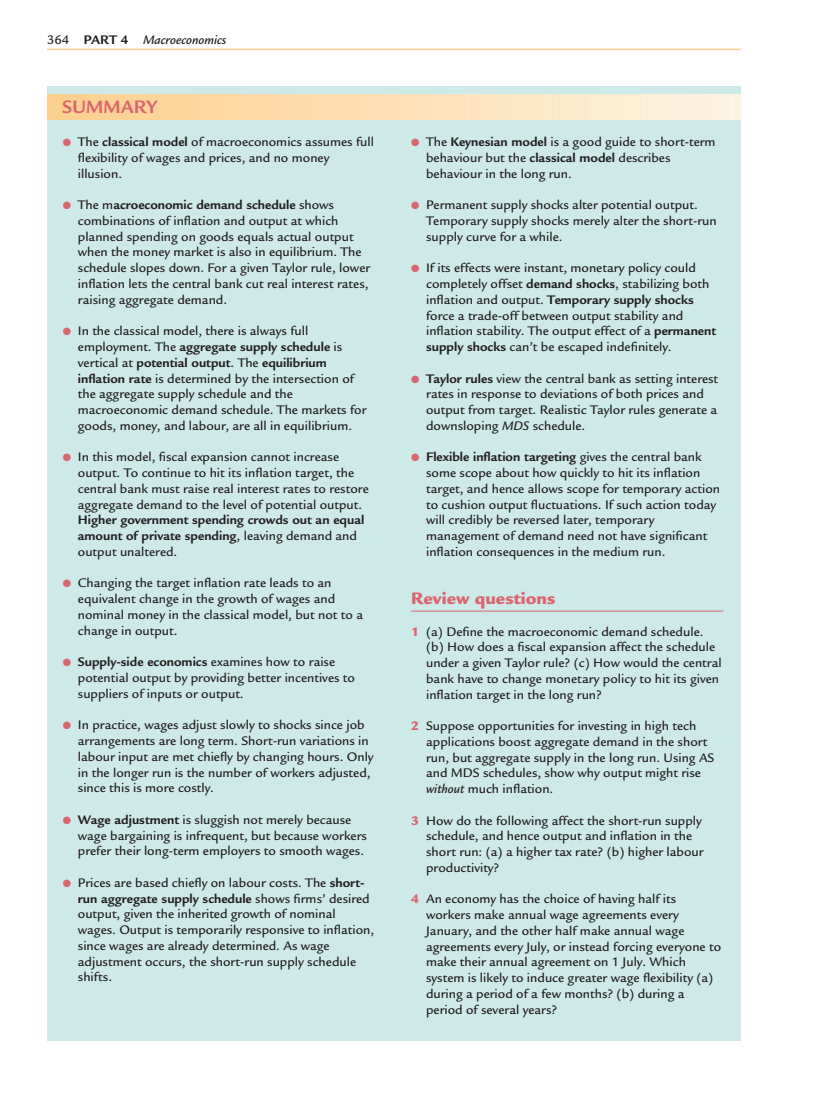
<style>
.page{position:relative;width:825px;height:1105px;background:#fff}
.page>*{position:absolute;margin:0;border:0;box-sizing:border-box;transform-origin:0 0}
.t1{font:700 19.5px "Legacy Sans";color:#db656e}
.t2{font:900 18px "Legacy Sans";color:#db656e}
.t3{font:500 13.5px/15.8px "Legacy Sans";color:#231f20}
.t4{font:700 13.5px/15.8px "Legacy Sans";color:#231f20}
.t5{font:italic 500 13.5px "Legacy Sans";color:#231f20}
.s1{font-style:normal}
.s2{font-weight:700;font-style:normal}
.s3{color:#db656e}
.s4{font-weight:700}
.s5{font-weight:500}
.s6{font-style:italic}
.s7{font-weight:900;color:#db656e}
</style>
<div class="page">
<div style="left:47px;top:48px;width:694px;height:993px;background:#cdeae9"></div>
<p class="t5" style="left:47px;top:35px;width:181px"><span class="s1">364</span> <span class="s2">PART 4</span> Macroeconomics</p>
<h1 class="t1" style="left:62px;top:99px;width:97px">SUMMARY</h1>
<p class="t3" style="left:78px;top:135px;width:297px;text-indent:-15px"><span class="s3">●</span> The <span class="s4">classical model</span> of macroeconomics assumes full flexibility of wages and prices, and no money illusion.</p>
<p class="t3" style="left:78px;top:198px;width:294px;text-indent:-15px"><span class="s3">●</span> The m<span class="s4">acroeconomic demand schedule</span> shows combinations of inflation and output at which planned spending on goods equals actual output when the money market is also in equilibrium. The schedule slopes down. For a given Taylor rule, lower inflation lets the central bank cut real interest rates, raising aggregate demand.</p>
<p class="t3" style="left:78px;top:324px;width:290px;text-indent:-15px"><span class="s3">●</span> In the classical model, there is always full employment. The <span class="s4">aggregate supply schedule</span> is vertical at <span class="s4">potential output</span>. The <span class="s4">equilibrium inflation rate</span> is determined by the intersection of the aggregate supply schedule and the macroeconomic demand schedule. The markets for goods, money, and labour, are all in equilibrium.</p>
<p class="t3" style="left:78px;top:450px;width:292px;text-indent:-15px"><span class="s3">●</span> In this model, fiscal expansion cannot increase output. To continue to hit its inflation target, the central bank must raise real interest rates to restore aggregate demand to the level of potential output.</p>
<p class="t4" style="left:78px;top:513px;width:288px">Higher government spending crowds out an equal amount of private spending<span class="s5">, leaving demand and output unaltered.</span></p>
<p class="t3" style="left:78px;top:576px;width:287px;text-indent:-15px"><span class="s3">●</span> Changing the target inflation rate leads to an equivalent change in the growth of wages and nominal money in the classical model, but not to a change in output.</p>
<p class="t3" style="left:78px;top:655px;width:278px;text-indent:-15px"><span class="s3">●</span> <span class="s4">Supply-side economics</span> examines how to raise potential output by providing better incentives to suppliers of inputs or output.</p>
<p class="t3" style="left:78px;top:718px;width:297px;text-indent:-15px"><span class="s3">●</span> In practice, wages adjust slowly to shocks since job arrangements are long term. Short-run variations in labour input are met chiefly by changing hours. Only in the longer run is the number of workers adjusted, since this is more costly.</p>
<p class="t3" style="left:78px;top:813px;width:290px;text-indent:-15px"><span class="s3">●</span> <span class="s4">Wage adjustment</span> is sluggish not merely because wage bargaining is infrequent, but because workers prefer their long-term employers to smooth wages.</p>
<p class="t3" style="left:78px;top:876px;width:298px;text-indent:-15px"><span class="s3">●</span> Prices are based chiefly on labour costs. The <span class="s4">short&shy;run aggregate supply schedule</span> shows firms’ desired output, given the inherited growth of nominal wages. Output is temporarily responsive to inflation, since wages are already determined. As wage adjustment occurs, the short-run supply schedule shifts.</p>
<p class="t3" style="left:426px;top:135px;width:291px;text-indent:-15px"><span class="s3">●</span> The <span class="s4">Keynesian model</span> is a good guide to short-term behaviour but the <span class="s4">classical model</span> describes behaviour in the long run.</p>
<p class="t3" style="left:426px;top:198px;width:292px;text-indent:-15px"><span class="s3">●</span> Permanent supply shocks alter potential output.<br>Temporary supply shocks merely alter the short-run supply curve for a while.</p>
<p class="t3" style="left:426px;top:261px;width:291px;text-indent:-15px"><span class="s3">●</span> If its effects were instant, monetary policy could completely offset <span class="s4">demand shocks</span>, stabilizing both inflation and output. <span class="s4">Temporary supply shocks </span>force a trade-off between output stability and inflation stability. The output effect of a <span class="s4">permanent supply shocks</span> can’t be escaped indefinitely.</p>
<p class="t3" style="left:426px;top:372px;width:293px;text-indent:-15px"><span class="s3">●</span> <span class="s4">Taylor rules</span> view the central bank as setting interest rates in response to deviations of both prices and output from target. Realistic Taylor rules generate a downsloping <span class="s6">MDS</span> schedule.</p>
<p class="t3" style="left:426px;top:450px;width:295px;text-indent:-15px"><span class="s3">●</span> <span class="s4">Flexible inflation targeting</span> gives the central bank some scope about how quickly to hit its inflation target, and hence allows scope for temporary action to cushion output fluctuations. If such action today will credibly be reversed later, temporary management of demand need not have significant inflation consequences in the medium run.</p>
<h2 class="t2" style="left:411px;top:591px;width:146px">Review questions</h2>
<p class="t3" style="left:426px;top:624px;width:297px;text-indent:-15px"><span class="s7">1</span> (a) Define the macroeconomic demand schedule. (b) How does a fiscal expansion affect the schedule under a given Taylor rule? (c) How would the central bank have to change monetary policy to hit its given inflation target in the long run?</p>
<p class="t3" style="left:426px;top:719px;width:290px;text-indent:-15px"><span class="s7">2</span> Suppose opportunities for investing in high tech applications boost aggregate demand in the short run, but aggregate supply in the long run. Using AS and MDS schedules, show why output might rise <span class="s6">without</span> much inflation.</p>
<p class="t3" style="left:426px;top:813px;width:279px;text-indent:-15px"><span class="s7">3</span> How do the following affect the short-run supply schedule, and hence output and inflation in the short run: (a) a higher tax rate? (b) higher labour productivity?</p>
<p class="t3" style="left:426px;top:892px;width:296px;text-indent:-15px"><span class="s7">4</span> An economy has the choice of having half its workers make annual wage agreements every January, and the other half make annual wage agreements every July, or instead forcing everyone to make their annual agreement on 1 July. Which system is likely to induce greater wage flexibility (a) during a period of a few months? (b) during a period of several years?</p>
</div>
